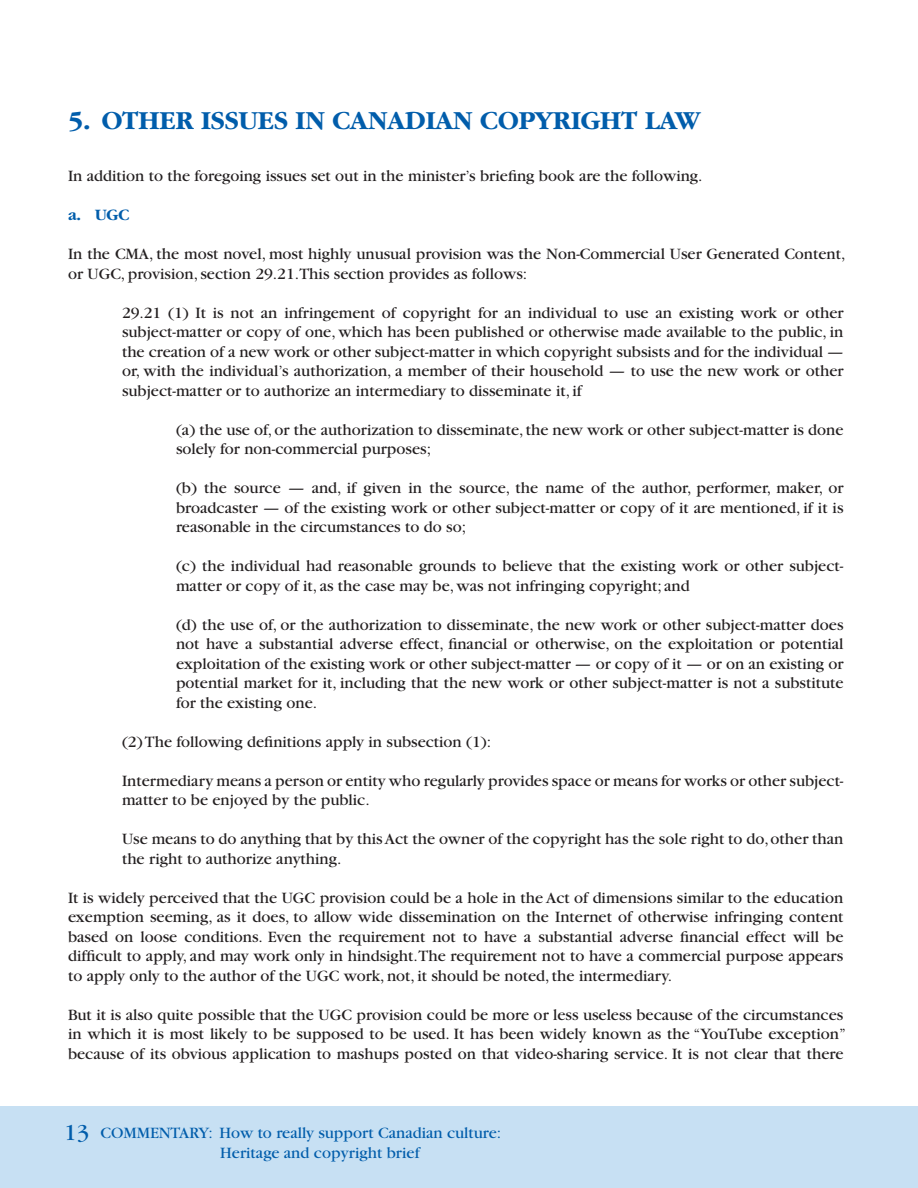
<style>
.page{position:relative;width:918px;height:1188px;background:#fff}
.page>*{position:absolute;margin:0;border:0;box-sizing:border-box;transform-origin:0 0}
.t1{font:700 27px "Garamond";color:#015dab}
.t2{font:24px "Garamond";color:#015dab}
.t3{font:16.5px/19.5px "Garamond";color:#231f20}
.t4{font:16.5px/19.5px "Garamond";color:#015dab}
.t5{font:700 16.5px "Garamond";color:#015dab}
</style>
<div class="page">
<div style="left:0;top:1106px;width:918px;height:82px;background:#c7e0f3"></div>
<h1 class="t1" style="left:68px;top:106px;width:634px">5. OTHER ISSUES IN CANADIAN COPYRIGHT LAW</h1>
<p class="t3" style="left:68px;top:167px;width:636px">In addition to the foregoing issues set out in the minister’s briefing book are the following.</p>
<p class="t5" style="left:68px;top:206px;width:27px">A. UGC</p>
<p class="t3" style="left:68px;top:245px;width:779px">In the CMA, the most novel, most highly unusual provision was the Non-Commercial User Generated Content, or UGC, provision, section 29.21.This section provides as follows:</p>
<p class="t3" style="left:122px;top:303px;width:723px;text-align:justify">29.21 (1) It is not an infringement of copyright for an individual to use an existing work or other subject-matter or copy of one, which has been published or otherwise made available to the public, in the creation of a new work or other subject-matter in which copyright subsists and for the individual — or, with the individual’s authorization, a member of their household — to use the new work or other subject-matter or to authorize an intermediary to disseminate it, if</p>
<p class="t3" style="left:176px;top:420px;width:669px">(a) the use of, or the authorization to disseminate, the new work or other subject-matter is done solely for non-commercial purposes;</p>
<p class="t3" style="left:176px;top:479px;width:669px;text-align:justify">(b) the source — and, if given in the source, the name of the author, performer, maker, or broadcaster — of the existing work or other subject-matter or copy of it are mentioned, if it is reasonable in the circumstances to do so;</p>
<p class="t3" style="left:176px;top:557px;width:669px">(c) the individual had reasonable grounds to believe that the existing work or other subject&shy;matter or copy of it, as the case may be, was not infringing copyright; and</p>
<p class="t3" style="left:176px;top:615px;width:669px;text-align:justify">(d) the use of, or the authorization to disseminate, the new work or other subject-matter does not have a substantial adverse effect, financial or otherwise, on the exploitation or potential exploitation of the existing work or other subject-matter — or copy of it — or on an existing or potential market for it, including that the new work or other subject-matter is not a substitute for the existing one.</p>
<p class="t3" style="left:122px;top:732px;width:371px">(2) The following definitions apply in subsection (1):</p>
<p class="t3" style="left:122px;top:771px;width:723px">Intermediary means a person or entity who regularly provides space or means for works or other subject&shy;matter to be enjoyed by the public.</p>
<p class="t3" style="left:122px;top:830px;width:723px">Use means to do anything that by this Act the owner of the copyright has the sole right to do, other than the right to authorize anything.</p>
<p class="t3" style="left:68px;top:888px;width:777px;text-align:justify">It is widely perceived that the UGC provision could be a hole in the Act of dimensions similar to the education exemption seeming, as it does, to allow wide dissemination on the Internet of otherwise infringing content based on loose conditions. Even the requirement not to have a substantial adverse financial effect will be difficult to apply, and may work only in hindsight.The requirement not to have a commercial purpose appears to apply only to the author of the UGC work, not, it should be noted, the intermediary.</p>
<p class="t3" style="left:68px;top:1005px;width:779px">But it is also quite possible that the UGC provision could be more or less useless because of the circumstances in which it is most likely to be supposed to be used. It has been widely known as the “YouTube exception” because of its obvious application to mashups posted on that video-sharing service. It is not clear that there</p>
<h2 class="t2" style="left:64px;top:1120px;width:27px">13</h2>
<p class="t4" style="left:220px;top:1124px;width:283px;text-indent:-120px">Commentary: How to really support Canadian culture:<br>Heritage and copyright brief</p>
</div>
